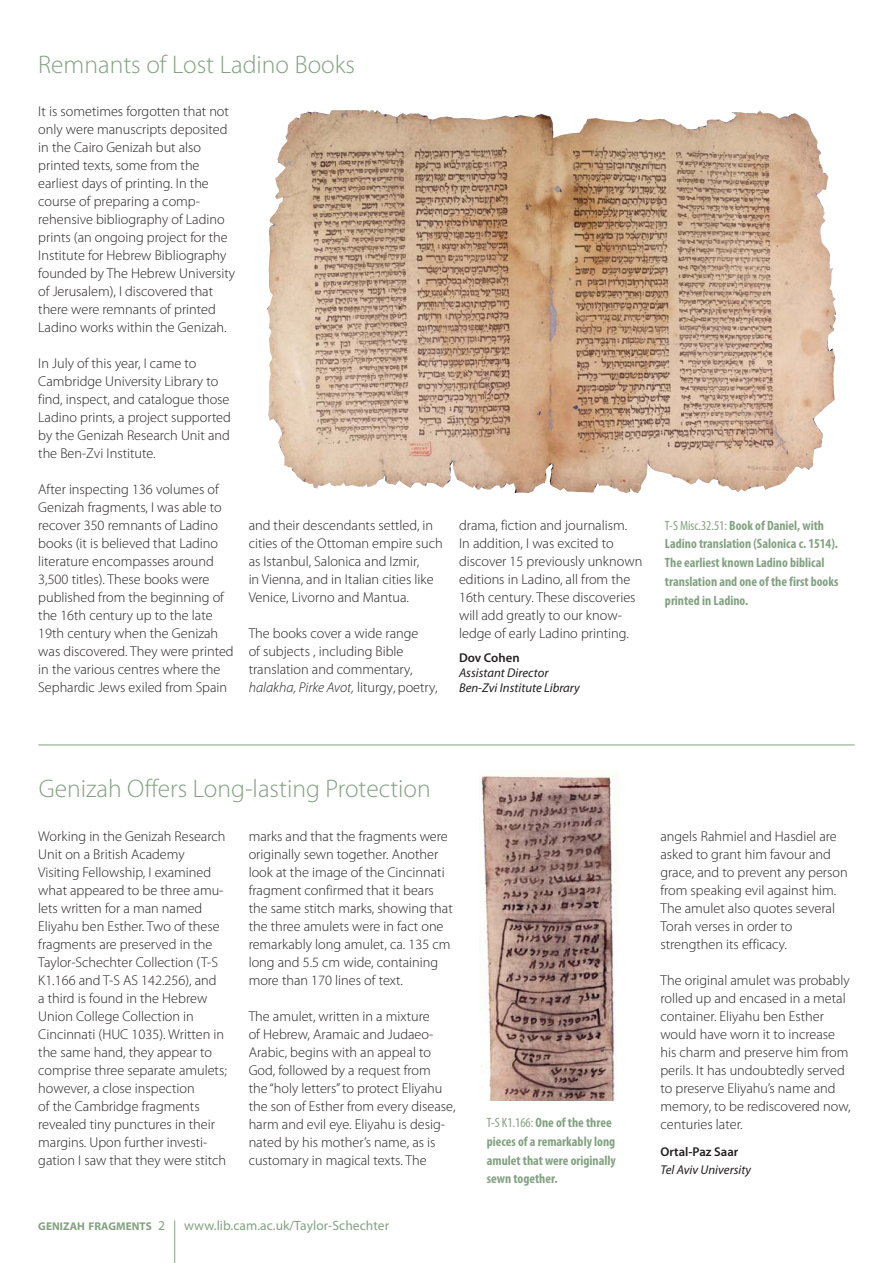
<style>
.page{position:relative;width:893px;height:1263px;background:#fff}
.page>*{position:absolute;margin:0;border:0;box-sizing:border-box;transform-origin:0 0}
.t1{font:300 25.5px "Myriad Pro";color:#83a282}
.t2{font:300 14.25px/18px "Myriad Pro";color:#231f20}
.t3{font:700 condensed 13.5px/18.8px "Myriad Pro";color:#83a282}
.t4{font:13.5px "Myriad Pro";letter-spacing:.005em;color:#83a282}
.t5{font:italic 12.75px/15px "Myriad Pro";color:#231f20}
.t6{font:600 12.75px "Myriad Pro";color:#231f20}
.t7{font:700 11.25px "Myriad Pro";letter-spacing:.005em;color:#83a282}
.s1{font-style:italic}
.s2{font-weight:400}
.s3{font-weight:400;font-size:13.5px}
</style>
<div class="page">
<hr style="left:174px;top:1220px;width:1px;height:43px;background:#83a282">
<img style="left:269px;top:110px;width:567px;height:383px">
<hr style="left:38px;top:745px;width:817px;height:1px;background:#83a282">
<img style="left:479px;top:772px;width:138px;height:328px">
<h1 class="t1" style="left:38px;top:55px;width:318px">Remnants of Lost Ladino Books</h1>
<p class="t2" style="left:38px;top:103px;width:198px">It is sometimes forgotten that not only were manuscripts deposited in the Cairo Genizah but also printed texts, some from the earliest days of printing. In the course of preparing a comp - rehensive bibliography of Ladino prints (an ongoing project for the<br>Institute for Hebrew Bibliography founded by The Hebrew University of Jerusalem), I discovered that there were remnants of printed<br>Ladino works within the Genizah.</p>
<p class="t2" style="left:38px;top:355px;width:194px">In July of this year, I came to<br>Cambridge University Library to find, inspect, and catalogue those<br>Ladino prints, a project supported by the Genizah Research Unit and the Ben-Zvi Institute.</p>
<p class="t2" style="left:38px;top:481px;width:197px">After inspecting 136 volumes of<br>Genizah fragments, I was able to recover 350 remnants of Ladino books (it is believed that Ladino literature encompasses around<br>3,500 titles). These books were published from the beginning of the 16th century up to the late<br>19th century when the Genizah was discovered. They were printed in the various centres where the<br>Sephardic Jews exiled from Spain</p>
<p class="t2" style="left:249px;top:517px;width:195px">and their descendants settled, in cities of the Ottoman empire such as Istanbul, Salonica and Izmir,<br>in Vienna, and in Italian cities like Venice, Livorno and Mantua.</p>
<p class="t2" style="left:249px;top:625px;width:190px">The books cover a wide range<br>of subjects , including Bible translation and commentary, <span class="s1">halakha, Pirke Avot,</span> liturgy, poetry,</p>
<p class="t2" style="left:459px;top:517px;width:185px">drama, fiction and journalism.<br>In addition, I was excited to<br>dis cover 15 previously unknown editions in Ladino, all from the<br>16th century. These discoveries will add greatly to our know - ledge of early Ladino printing.</p>
<p class="t6" style="left:459px;top:653px;width:62px">Dov Cohen</p>
<p class="t5" style="left:459px;top:665px;width:122px">Assistant Director<br>Ben-Zvi Institute Library</p>
<p class="t3" style="left:665px;top:517px;width:175px"><span class="s2">T-S Misc.32.51:</span> Book of Daniel, with Ladino translation (Salonica c. 1514).<br>The earliest known Ladino biblical translation and one of the first books printed in Ladino.</p>
<h1 class="t1" style="left:39px;top:779px;width:393px">Genizah Offers Long-lasting Protection</h1>
<p class="t2" style="left:249px;top:828px;width:206px">marks and that the fragments were originally sewn together. Another look at the image of the Cincinnati frag ment con firmed that it bears the same stitch marks, showing that the three amulets were in fact one remarkably long amulet, ca. 135 cm long and 5.5 cm wide, con tain ing more than 170 lines of text.</p>
<p class="t2" style="left:249px;top:1008px;width:208px">The amulet, written in a mixture<br>of Hebrew, Aramaic and Judaeo-Arabic, begins with an appeal to God, followed by a request from<br>the “holy letters” to protect Eliyahu the son of Esther from every disease, harm and evil eye. Eliyahu is desig - nated by his mother’s name, as is customary in magical texts. The</p>
<p class="t2" style="left:38px;top:828px;width:190px">Working in the Genizah Research<br>Unit on a British Academy<br>Visiting Fellowship, I examined what appeared to be three amu - lets written for a man named<br>Eliyahu ben Esther. Two of these fragments are preserved in the<br>Taylor-Schechter Collection (T-S<br>K1.166 and T-S AS 142.256), and<br>a third is found in the Hebrew<br>Union College Collection in<br>Cincinnati (HUC 1035). Written in the same hand, they appear to comprise three separate amulets; however, a close inspection<br>of the Cambridge fragments revealed tiny punctures in their margins. Upon further investi - gation I saw that they were stitch</p>
<p class="t7" style="left:38px;top:1222px;width:128px">GENIZAH FRAGMENTS <span class="s3">2</span></p>
<p class="t4" style="left:184px;top:1220px;width:207px">www.lib.cam.ac.uk/Taylor-Schechter</p>
<p class="t3" style="left:487px;top:1114px;width:130px"><span class="s2">T-S K1.166:</span> One of the three pieces of a remarkably long amulet that were originally sewn together.</p>
<p class="t2" style="left:660px;top:828px;width:189px">angels Rahmiel and Hasdiel are asked to grant him favour and grace, and to prevent any person from speaking evil against him.<br>The amulet also quotes several<br>Torah verses in order to strengthen its efficacy.</p>
<p class="t2" style="left:660px;top:972px;width:192px">The original amulet was probably rolled up and encased in a metal container. Eliyahu ben Esther would have worn it to increase his charm and preserve him from perils. It has undoubtedly served to preserve Eliyahu’s name and memory, to be rediscovered now, centuries later.</p>
<p class="t6" style="left:660px;top:1147px;width:80px">Ortal-Paz Saar</p>
<p class="t5" style="left:660px;top:1162px;width:92px">Tel Aviv University</p>
</div>
